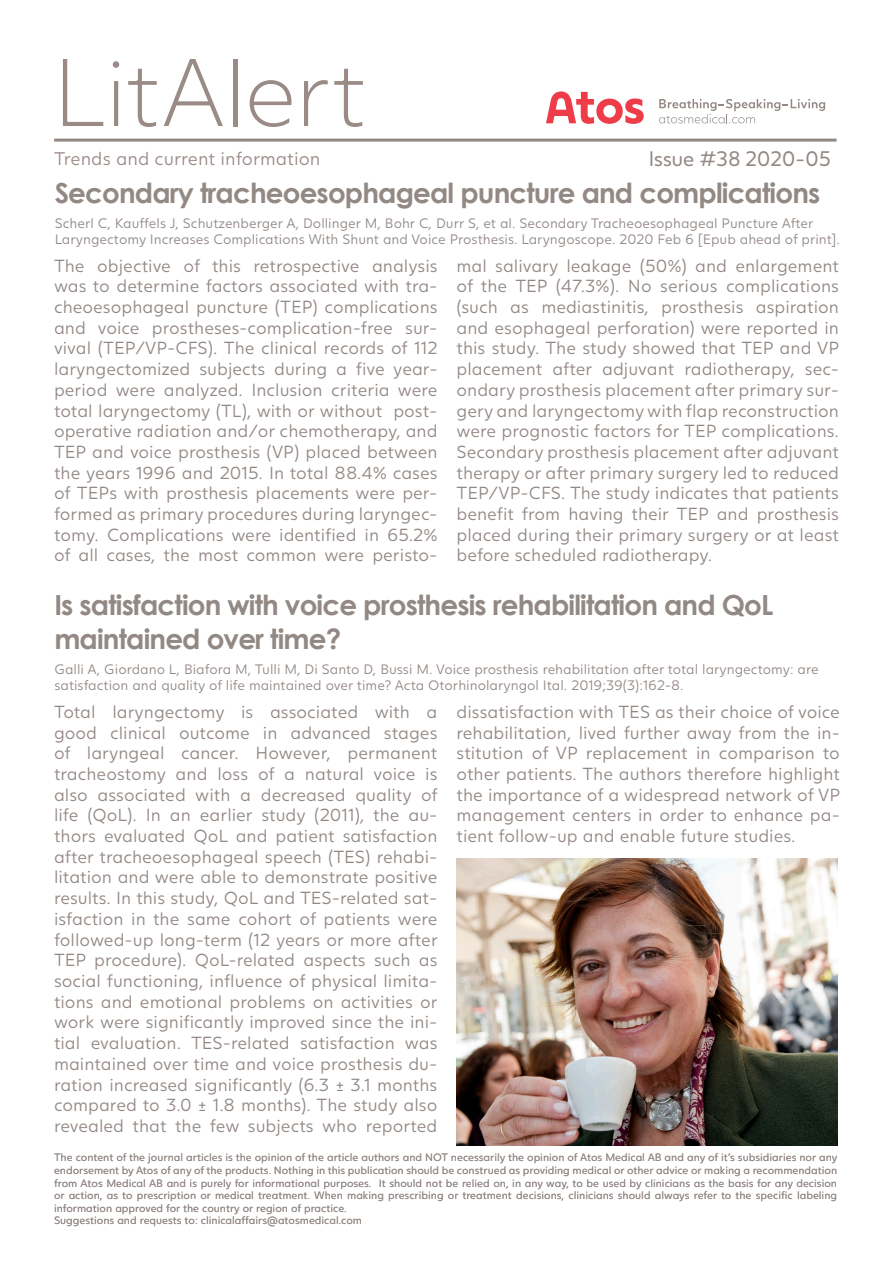
<style>
.page{position:relative;width:893px;height:1263px;background:#fff}
.page>*{position:absolute;margin:0;border:0;box-sizing:border-box;transform-origin:0 0}
.t1{font:300 96px "Juli Display";color:#9a8b87}
.Underrubrik{font:700 27.75px/34.2px "Century Gothic";letter-spacing:-.03em;color:#928884}
.t2{font:21px "Juli Display";letter-spacing:-.005em;color:#928884}
.t3{font:300 18px "Juli Sans";color:#9a8b87}
.Brödtext{font:300 17.25px/20.7px "Juli Sans";color:#928884;text-align:justify}
.Underrubrik-2{font:300 13.5px/16.2px "Juli Sans";color:#928884}
.t4{font:300 10.5px/12.6px "Juli Sans";color:#928884;text-align:justify}
</style>
<div class="page">
<hr style="left:54px;top:139px;width:782px;height:3px;background:#928884">
<svg style="left:546px;top:91px;width:98px;height:33px"></svg>
<svg style="left:659px;top:99px;width:166px;height:24px"></svg>
<img style="left:456px;top:858px;width:381px;height:287px">
<h1 class="t1" style="left:54px;top:33px;width:315px">LitAlert</h1>
<p class="t3" style="left:54px;top:148px;width:268px">Trends and current information</p>
<p class="t2" style="left:649px;top:145px;width:184px">Issue #38 2020-05</p>
<p class="Underrubrik" style="left:55px;top:175px;width:767px">Secondary tracheoesophageal puncture and complications</p>
<p class="Underrubrik-2" style="left:55px;top:215px;width:787px">Scherl C, Kauffels J, Schutzenberger A, Dollinger M, Bohr C, Durr S, et al. Secondary Tracheoesophageal Puncture After<br>Laryngectomy Increases Complications With Shunt and Voice Prosthesis. Laryngoscope. 2020 Feb 6 [Epub ahead of print].</p>
<p class="Brödtext" style="left:54px;top:255px;width:385px">The objective of this retrospective analysis was to determine factors associated with tra&shy;cheoesophageal puncture (TEP) complications and voice prostheses-complication-free sur&shy;vival (TEP/VP-CFS). The clinical records of 112 laryngectomized subjects during a five year&shy;period were analyzed. Inclusion criteria were total laryngectomy (TL), with or without post&shy;operative radiation and/or chemotherapy, and TEP and voice prosthesis (VP) placed between the years 1996 and 2015. In total 88.4% cases of TEPs with prosthesis placements were per&shy;formed as primary procedures during laryngec&shy;tomy. Complications were identified in 65.2% of all cases, the most common were peristo-</p>
<p class="Brödtext" style="left:456px;top:255px;width:384px">mal salivary leakage (50%) and enlargement of the TEP (47.3%). No serious complications (such as mediastinitis, prosthesis aspiration and esophageal perforation) were reported in this study. The study showed that TEP and VP placement after adjuvant radiotherapy, sec&shy;ondary prosthesis placement after primary sur&shy;gery and laryngectomy with flap reconstruction were prognostic factors for TEP complications.<br>Secondary prosthesis placement after adjuvant therapy or after primary surgery led to reduced TEP/VP-CFS. The study indicates that patients benefit from having their TEP and prosthesis placed during their primary surgery or at least before scheduled radiotherapy.</p>
<p class="Underrubrik" style="left:54px;top:587px;width:721px">Is satisfaction with voice prosthesis rehabilitation and QoL maintained over time?</p>
<p class="Underrubrik-2" style="left:54px;top:661px;width:766px">Galli A, Giordano L, Biafora M, Tulli M, Di Santo D, Bussi M. Voice prosthesis rehabilitation after total laryngectomy: are satisfaction and quality of life maintained over time? Acta Otorhinolaryngol Ital. 2019;39(3):162-8.</p>
<p class="Brödtext" style="left:54px;top:701px;width:385px;text-align:left">Total laryngectomy is associated with a good clinical outcome in advanced stages of laryngeal cancer. However, permanent tracheostomy and loss of a natural voice is also associated with a decreased quality of life (QoL). In an earlier study (2011), the au&shy;thors evaluated QoL and patient satisfaction after tracheoesophageal speech (TES) rehabi&shy;litation and were able to demonstrate positive results. In this study, QoL and TES-related sat&shy;isfaction in the same cohort of patients were followed-up long-term (12 years or more after TEP procedure). QoL-related aspects such as social functioning, influence of physical limita&shy;tions and emotional problems on activities or work were significantly improved since the ini&shy;tial evaluation. TES-related satisfaction was maintained over time and voice prosthesis du&shy;ration increased significantly (6.3 ± 3.1 months compared to 3.0 ± 1.8 months). The study also revealed that the few subjects who reported</p>
<p class="Brödtext" style="left:456px;top:701px;width:385px">dissatisfaction with TES as their choice of voice rehabilitation, lived further away from the in&shy;stitution of VP replacement in comparison to other patients. The authors therefore highlight the importance of a widespread network of VP management centers in order to enhance pa&shy;tient follow-up and enable future studies.</p>
<p class="t4" style="left:54px;top:1151px;width:785px">The content of the journal articles is the opinion of the article authors and NOT necessarily the opinion of Atos Medical AB and any of it’s subsidiaries nor any endorsement by Atos of any of the products. Nothing in this publication should be construed as providing medical or other advice or making a recommendation from Atos Medical AB and is purely for informational purposes. It should not be relied on, in any way, to be used by clinicians as the basis for any decision or action, as to prescription or medical treatment. When making prescribing or treatment decisions, clinicians should always refer to the specific labeling information approved for the country or region of practice.</p>
<p class="t4" style="left:54px;top:1214px;width:310px">Suggestions and requests to: clinicalaffairs@atosmedical.com</p>
</div>
